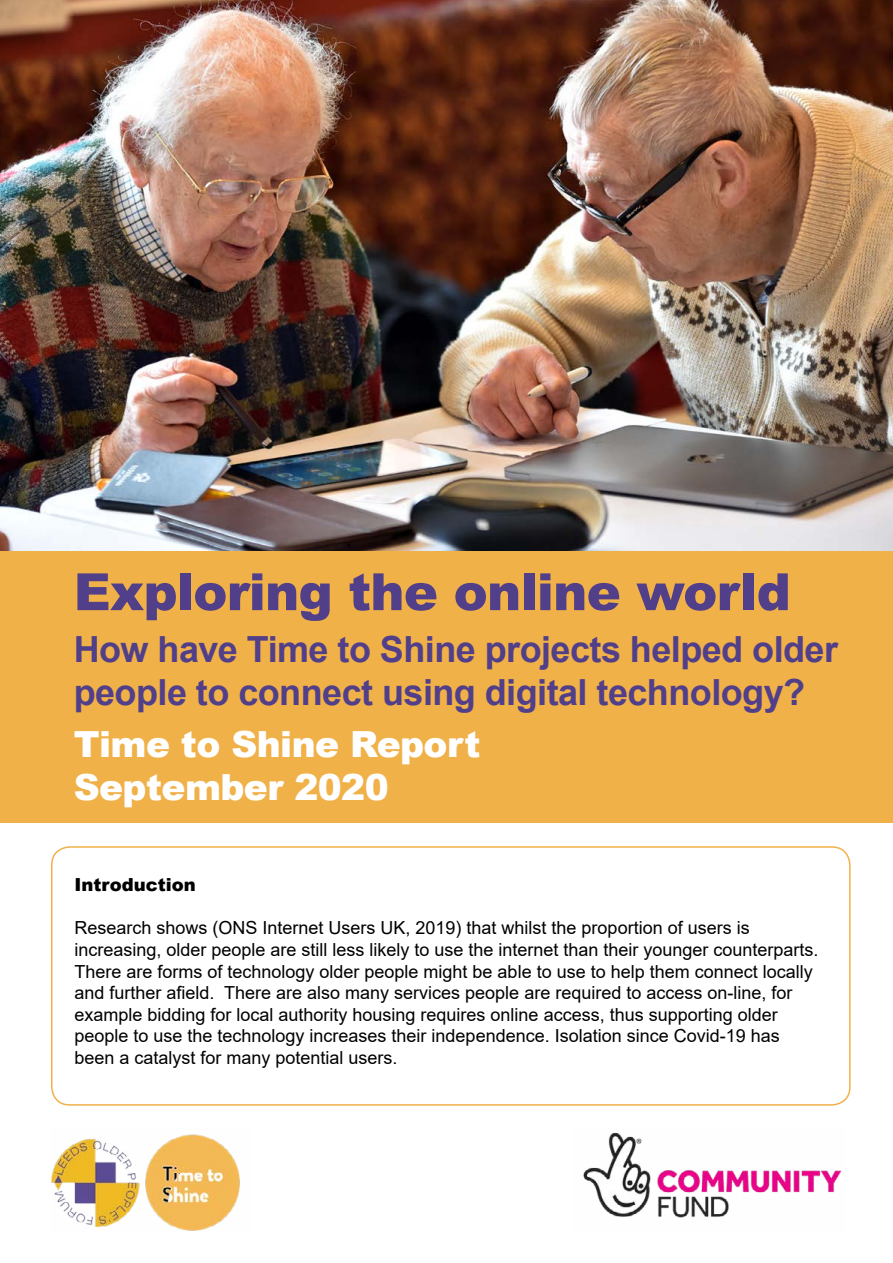
<style>
.page{position:relative;width:893px;height:1263px;background:#fff}
.page>*{position:absolute;margin:0;border:0;box-sizing:border-box;transform-origin:0 0}
.t1{font:900 51.3px "Arial";letter-spacing:-.015em;color:#513f89}
.t2{font:700 36px/43.2px "Arial";letter-spacing:-.015em;color:#513f89}
.t3{font:900 36px/43.2px "Arial";letter-spacing:-.015em;color:#fff}
.t4{font:18px/21.6px "Arial";color:#000}
.t5{font:900 18px "Arial";color:#000}
</style>
<div class="page">
<img style="left:0;top:0;width:893px;height:551px">
<div style="left:0;top:551px;width:893px;height:272px;background:#f1b149"></div>
<div style="left:51px;top:846px;width:800px;height:260px;border:2px solid #f1b149;border-radius:18px"></div>
<img style="left:51px;top:1134px;width:189px;height:97px">
<img style="left:583px;top:1132px;width:259px;height:86px">
<h1 class="t1" style="left:74px;top:555px;width:719px">Exploring the online world</h1>
<h2 class="t2" style="left:74px;top:628px;width:766px">How have Time to Shine projects helped older people to connect using digital technology?</h2>
<h2 class="t3" style="left:74px;top:722px;width:408px">Time to Shine Report<br>September 2020</h2>
<p class="t5" style="left:74px;top:872px;width:123px">Introduction</p>
<p class="t4" style="left:74px;top:917px;width:746px">Research shows (ONS Internet Users UK, 2019) that whilst the proportion of users is increasing, older people are still less likely to use the internet than their younger counterparts.<br>There are forms of technology older people might be able to use to help them connect locally and further afield. There are also many services people are required to access on-line, for example bidding for local authority housing requires online access, thus supporting older people to use the technology increases their independence. Isolation since Covid-19 has been a catalyst for many potential users.</p>
</div>
